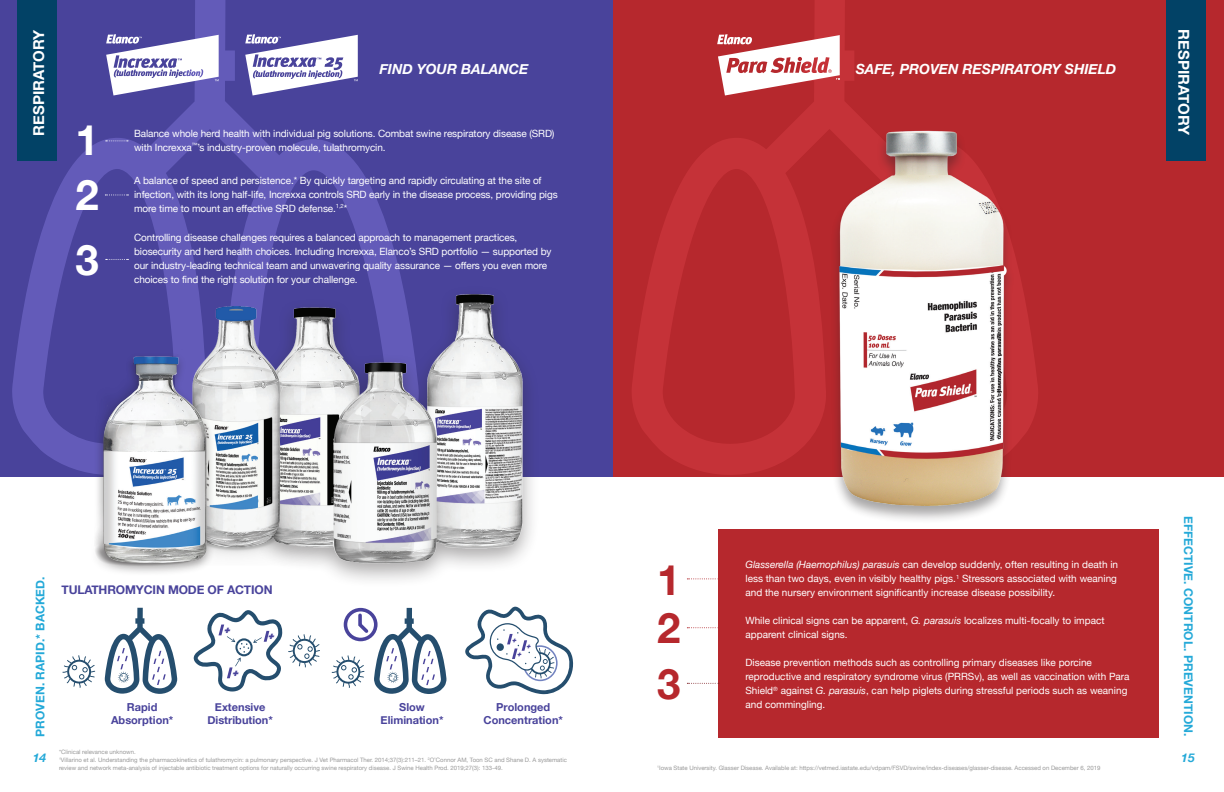
<style>
.page{position:relative;width:1224px;height:792px;background:#fff}
.page>*{position:absolute;margin:0;border:0;box-sizing:border-box;transform-origin:0 0}
.t1{font:700 41.9px "Helvetica Neue";color:#fff}
.t2{font:700 41.9px "Helvetica Neue";color:#b6282d}
.Paragraph_1{font:700 15px "Helvetica Neue";color:#fff}
.t3{font:italic 700 14px "Helvetica Neue";color:#fff}
.t4{font:700 12px "Helvetica Neue";letter-spacing:.005em;color:#24a9d8}
.t5{font:700 12px "Helvetica Neue";letter-spacing:-.01em;color:#49439b}
.t6{font:italic 700 12px "Helvetica Neue";color:#24a9d8}
.t7{font:700 11px "Helvetica Neue";color:#49439b}
.t8{font:italic 900 10.3px "Gotham";color:#49439b;scale:.96 1}
.Numbered_List_Copy{font:10px/14px "Helvetica Neue";letter-spacing:-.01em;color:#fff}
.t9{font:italic 900 7.2px "Gotham";color:#49439b}
.t10{font:6px/8px "Helvetica Neue";color:#999}
.s1{font-style:italic}
</style>
<div class="page">
<div style="left:612px;top:0;width:612px;height:477px;background:#b6282d"></div>
<svg style="left:632px;top:0;width:406px;height:475px"></svg>
<div style="left:0;top:0;width:612px;height:477px;background:#49439b"></div>
<svg style="left:12px;top:0;width:391px;height:473px"></svg>
<svg style="left:106px;top:140px;width:22px;height:1px"></svg>
<svg style="left:105px;top:194px;width:23px;height:1px"></svg>
<svg style="left:106px;top:259px;width:22px;height:1px"></svg>
<svg style="left:106px;top:34px;width:113px;height:61px"></svg>
<svg style="left:245px;top:34px;width:113px;height:61px"></svg>
<div style="left:1166px;top:0;width:40px;height:161px;background:#024266"></div>
<svg style="left:717px;top:34px;width:123px;height:61px"></svg>
<div style="left:718px;top:529px;width:440px;height:209px;background:#b6282d"></div>
<svg style="left:687px;top:578px;width:31px;height:1px"></svg>
<svg style="left:687px;top:627px;width:31px;height:1px"></svg>
<svg style="left:687px;top:683px;width:32px;height:1px"></svg>
<svg style="left:62px;top:655px;width:33px;height:33px"></svg>
<svg style="left:105px;top:608px;width:72px;height:86px"></svg>
<svg style="left:194px;top:610px;width:126px;height:82px"></svg>
<svg style="left:332px;top:608px;width:114px;height:86px"></svg>
<svg style="left:465px;top:607px;width:108px;height:87px"></svg>
<div style="left:252px;top:285px;width:288px;height:303px;background:#231f20;opacity:.4"></div>
<img style="left:254px;top:293px;width:274px;height:279px">
<img style="left:162px;top:302px;width:199px;height:264px">
<div style="left:88px;top:352px;width:127px;height:226px;background:#231f20;opacity:.4"></div>
<img style="left:91px;top:349px;width:131px;height:229px">
<img style="left:817px;top:110px;width:202px;height:410px">
<div style="left:17px;top:0;width:40px;height:161px;background:#024266"></div>
<p class="Paragraph_1" style="left:27px;top:136px;width:107px;rotate:-90deg">RESPIRATORY</p>
<p class="t1" style="left:76px;top:108px;width:25px">1</p>
<p class="t1" style="left:75px;top:162px;width:25px">2</p>
<p class="t1" style="left:75px;top:227px;width:25px">3</p>
<p class="t3" style="left:380px;top:58px;width:150px">FIND YOUR BALANCE</p>
<p class="Numbered_List_Copy" style="left:134px;top:127px;width:422px">Balance whole herd health with individual pig solutions. Combat swine respiratory disease (SRD) with Increxxa<sup>™</sup>’s industry-proven molecule, tulathromycin.</p>
<p class="Numbered_List_Copy" style="left:134px;top:174px;width:425px">A balance of speed and persistence.* By quickly targeting and rapidly circulating at the site of infection, with its long half-life, Increxxa controls SRD early in the disease process, providing pigs more time to mount an effective SRD defense.<sup>1,2</sup>*</p>
<p class="Numbered_List_Copy" style="left:134px;top:231px;width:419px">Controlling disease challenges requires a balanced approach to management practices, biosecurity and herd health choices. Including Increxxa, Elanco’s SRD portfolio — supported by our industry-leading technical team and unwavering quality assurance — offers you even more choices to find the right solution for your challenge.</p>
<p class="t4" style="left:31px;top:737px;width:162px;rotate:-90deg">PROVEN. RAPID.* BACKED.</p>
<p class="t5" style="left:61px;top:581px;width:213px">TULATHROMYCIN MODE OF ACTION</p>
<p class="t7" style="left:127px;top:698px;width:32px">Rapid</p>
<p class="t7" style="left:111px;top:711px;width:64px">Absorption*</p>
<p class="t8" style="left:224px;top:623px;width:8px">+</p>
<p class="t8" style="left:233px;top:666px;width:8px">+</p>
<p class="t8" style="left:268px;top:629px;width:8px">+</p>
<p class="t7" style="left:215px;top:698px;width:52px">Extensive</p>
<p class="t7" style="left:207px;top:711px;width:67px">Distribution*</p>
<p class="t7" style="left:399px;top:698px;width:27px">Slow</p>
<p class="t7" style="left:381px;top:711px;width:64px">Elimination*</p>
<p class="t9" style="left:512px;top:635px;width:6px">+</p>
<p class="t9" style="left:526px;top:641px;width:6px">+</p>
<p class="t9" style="left:517px;top:650px;width:6px">+</p>
<p class="t7" style="left:496px;top:698px;width:55px">Prolonged</p>
<p class="t7" style="left:484px;top:711px;width:81px">Concentration*</p>
<p class="t3" style="left:856px;top:58px;width:262px">SAFE, PROVEN RESPIRATORY SHIELD</p>
<p class="Paragraph_1" style="left:1196px;top:29px;width:107px;rotate:90deg">RESPIRATORY</p>
<p class="t2" style="left:657px;top:547px;width:25px">1</p>
<p class="t2" style="left:657px;top:595px;width:25px">2</p>
<p class="t2" style="left:657px;top:651px;width:25px">3</p>
<p class="Numbered_List_Copy" style="left:745px;top:558px;width:374px;text-align:justify"><span class="s1">Glasserella (Haemophilus) parasuis</span> can develop suddenly, often resulting in death in less than two days, even in visibly healthy pigs.<sup>1</sup> Stressors associated with weaning and the nursery environment significantly increase disease possibility.</p>
<p class="Numbered_List_Copy" style="left:745px;top:614px;width:361px">While clinical signs can be apparent, <span class="s1">G. parasuis</span> localizes multi-focally to impact apparent clinical signs.</p>
<p class="Numbered_List_Copy" style="left:745px;top:656px;width:386px">Disease prevention methods such as controlling primary diseases like porcine reproductive and respiratory syndrome virus (PRRSv), as well as vaccination with Para Shield<sup>®</sup> against <span class="s1">G. parasuis</span>, can help piglets during stressful periods such as weaning and commingling.</p>
<p class="t4" style="left:1198px;top:516px;width:222px;rotate:90deg">EFFECTIVE. CONTROL. PREVENTION.</p>
<p class="t10" style="left:59px;top:749px;width:78px">*Clinical relevance unknown.</p>
<p class="t10" style="left:59px;top:757px;width:509px"><sup>1</sup>Villarino et al. Understanding the pharmacokinetics of tulathromycin: a pulmonary perspective. J Vet Pharmacol Ther. 2014;37(3):211–21. <sup>2</sup>O’Connor AM, Toon SC and Shane D. A systematic review and network meta-analysis of injectable antibiotic treatment options for naturally occurring swine respiratory disease. J Swine Health Prod. 2019;27(3): 133-49.</p>
<p class="t6" style="left:33px;top:748px;width:15px">14</p>
<p class="t6" style="left:1181px;top:748px;width:15px">15</p>
<p class="t10" style="left:657px;top:765px;width:445px"><sup>1</sup>Iowa State University. Glasser Disease. Available at: https://vetmed.iastate.edu/vdpam/FSVD/swine/index-diseases/glasser-disease. Accessed on December 6, 2019</p>
</div>
